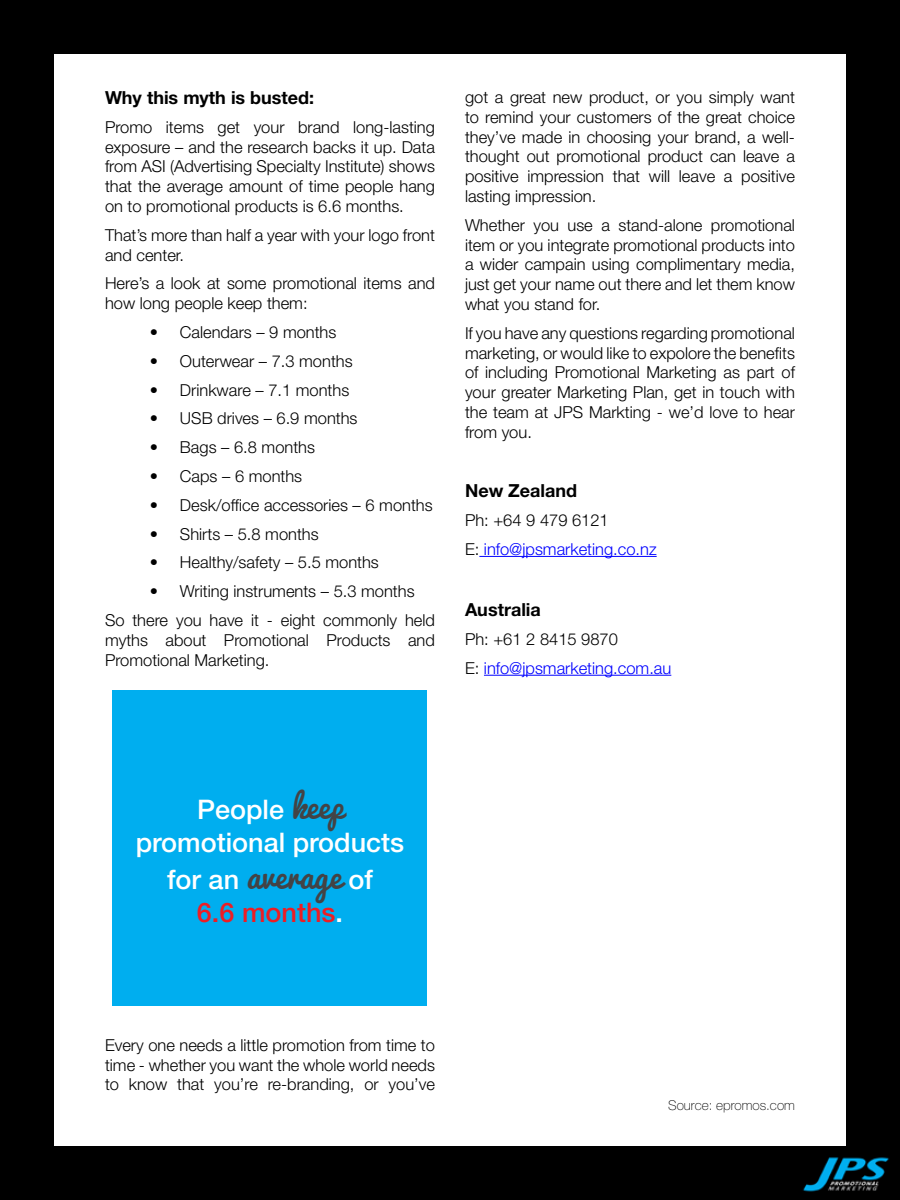
<style>
.page{position:relative;width:900px;height:1200px;background:#000}
.page>*{position:absolute;margin:0;border:0;box-sizing:border-box;transform-origin:0 0}
.t1{font:500 27px/32.4px "Helvetica Neue LT Std";color:#fff;text-align:center}
.t2{font:500 27px/32.4px "Helvetica Neue LT Std";color:#ed1d24;text-align:center}
.t3{font:700 18px "Helvetica Neue";color:#000}
.t4{font:300 16.5px/19.8px "Helvetica Neue";color:#000;text-align:justify}
.t5{font:300 16.5px "Helvetica Neue LT Std";color:#00f}
.t6{font:100 13.5px "Helvetica Neue";color:#000}
.s1{font-family:"Helvetica Neue";color:#000}
.s2{font-family:"Pacifico";font-weight:400;font-size:31.5px;color:#434345}
.s3{color:#fff}
</style>
<div class="page">
<div style="left:54px;top:54px;width:792px;height:1092px;background:#fff"></div>
<img style="left:803px;top:1157px;width:86px;height:35px">
<hr style="left:479px;top:556px;width:178px;height:1px;background:#00f">
<hr style="left:484px;top:675px;width:187px;height:1px;background:#00f">
<div style="left:112px;top:691px;width:316px;height:315px;background:#00aeef"></div>
<p class="t3" style="left:105px;top:87px;width:211px">Why this myth is busted:</p>
<p class="t4" style="left:105px;top:117px;width:332px">Promo items get your brand long-lasting exposure – and the research backs it up. Data from ASI (Advertising Specialty Institute) shows that the average amount of time people hang on to promotional products is 6.6 months.</p>
<p class="t4" style="left:105px;top:225px;width:332px">That’s more than half a year with your logo front and center.</p>
<p class="t4" style="left:105px;top:273px;width:332px">Here’s a look at some promotional items and how long people keep them:</p>
<p class="t4" style="left:150px;top:322px;width:188px">• Calendars – 9 months</p>
<p class="t4" style="left:150px;top:351px;width:204px">• Outerwear – 7.3 months</p>
<p class="t4" style="left:150px;top:380px;width:201px">• Drinkware – 7.1 months</p>
<p class="t4" style="left:150px;top:408px;width:209px">• USB drives – 6.9 months</p>
<p class="t4" style="left:150px;top:437px;width:167px">• Bags – 6.8 months</p>
<p class="t4" style="left:150px;top:466px;width:154px">• Caps – 6 months</p>
<p class="t4" style="left:150px;top:495px;width:284px">• Desk/office accessories – 6 months</p>
<p class="t4" style="left:150px;top:523px;width:170px">• Shirts – 5.8 months</p>
<p class="t4" style="left:150px;top:552px;width:230px">• Healthy/safety – 5.5 months</p>
<p class="t4" style="left:105px;top:577px;width:331px;line-height:28.8px;text-indent:45px">• Writing instruments – 5.3 months<br>So there you have it - eight commonly held</p>
<p class="t4" style="left:105px;top:630px;width:331px">myths about Promotional Products and<br>Promotional Marketing.</p>
<p class="t4" style="left:465px;top:87px;width:332px">got a great new product, or you simply want to remind your customers of the great choice they’ve made in choosing your brand, a well&shy;thought out promotional product can leave a positive impression that will leave a positive lasting impression.</p>
<p class="t4" style="left:465px;top:215px;width:332px">Whether you use a stand-alone promotional item or you integrate promotional products into a wider campain using complimentary media, just get your name out there and let them know what you stand for.</p>
<p class="t4" style="left:465px;top:323px;width:332px">If you have any questions regarding promotional marketing, or would like to expolore the benefits of including Promotional Marketing as part of your greater Marketing Plan, get in touch with the team at JPS Markting - we’d love to hear from you.</p>
<p class="t3" style="left:465px;top:480px;width:114px">New Zealand</p>
<p class="t4" style="left:465px;top:510px;width:145px">Ph: +64 9 479 6121</p>
<p class="t5" style="left:465px;top:539px;width:193px"><span class="s1">E:</span> info@jpsmarketing.co.nz</p>
<p class="t3" style="left:465px;top:598px;width:77px">Australia</p>
<p class="t4" style="left:465px;top:629px;width:155px">Ph: +61 2 8415 9870</p>
<p class="t5" style="left:465px;top:658px;width:208px"><span class="s1">E:</span> info@jpsmarketing.com.au</p>
<h1 class="t1" style="left:136px;top:793px;width:270px">People <span class="s2">keep </span>promotional products</h1>
<h1 class="t2" style="left:167px;top:863px;width:207px"><span class="s3">for an</span> <span class="s2">average</span> <span class="s3">of<br></span>6.6 months<span class="s3">.</span></h1>
<p class="t4" style="left:105px;top:1035px;width:332px">Every one needs a little promotion from time to time - whether you want the whole world needs to know that you’re re-branding, or you’ve</p>
<p class="t6" style="left:668px;top:1097px;width:128px">Source: epromos.com</p>
</div>
